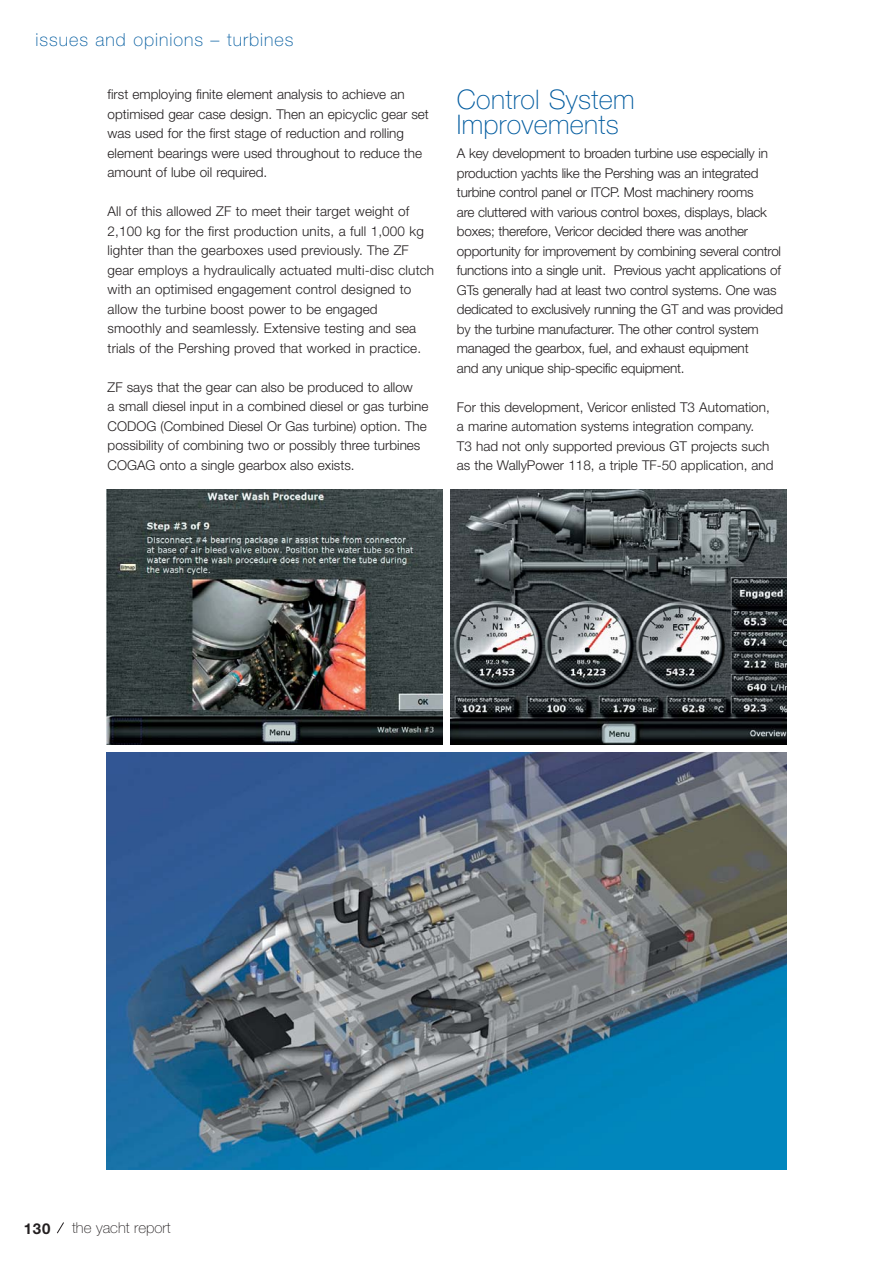
<style>
.page{position:relative;width:893px;height:1263px;background:#fff}
.page>*{position:absolute;margin:0;border:0;box-sizing:border-box;transform-origin:0 0}
.t1{font:100 27px/25.5px "Helvetica Neue";letter-spacing:.01em;color:#005b9f}
.t2{font:100 18px "Helvetica Neue";letter-spacing:.055em;color:#005b9f}
.t3{font:100 15px "Helvetica Neue";color:#231f20}
.t4{font:700 15px "Helvetica Neue";color:#231f20}
.t5{font:300 13.5px/19.5px "Helvetica Neue";color:#231f20}
</style>
<div class="page">
<svg style="left:57px;top:1222px;width:7px;height:12px"></svg>
<img style="left:106px;top:753px;width:680px;height:416px">
<img style="left:106px;top:489px;width:336px;height:255px">
<img style="left:451px;top:489px;width:335px;height:255px">
<h2 class="t2" style="left:35px;top:34px;width:260px">issues and opinions – turbines</h2>
<p class="t5" style="left:108px;top:86px;width:323px">first employing finite element analysis to achieve an optimised gear case design. Then an epicyclic gear set was used for the first stage of reduction and rolling element bearings were used throughout to reduce the amount of lube oil required.</p>
<p class="t5" style="left:108px;top:203px;width:328px">All of this allowed ZF to meet their target weight of 2,100 kg for the first production units, a full 1,000 kg lighter than the gearboxes used previously. The ZF gear employs a hydraulically actuated multi-disc clutch with an optimised engagement control designed to allow the turbine boost power to be engaged smoothly and seamlessly. Extensive testing and sea trials of the Pershing proved that worked in practice.</p>
<p class="t5" style="left:108px;top:378px;width:322px">ZF says that the gear can also be produced to allow<br>a small diesel input in a combined diesel or gas turbine CODOG (Combined Diesel Or Gas turbine) option. The possibility of combining two or possibly three turbines COGAG onto a single gearbox also exists.</p>
<h1 class="t1" style="left:457px;top:89px;width:179px">Control System<br>Improvements</h1>
<p class="t5" style="left:457px;top:145px;width:328px">A key development to broaden turbine use especially in production yachts like the Pershing was an integrated turbine control panel or ITCP. Most machinery rooms<br>are cluttered with various control boxes, displays, black boxes; therefore, Vericor decided there was another opportunity for improvement by combining several control functions into a single unit. Previous yacht applications of GTs generally had at least two control systems. One was dedicated to exclusively running the GT and was provided by the turbine manufacturer. The other control system managed the gearbox, fuel, and exhaust equipment<br>and any unique ship-specific equipment.</p>
<p class="t5" style="left:457px;top:399px;width:318px">For this development, Vericor enlisted T3 Automation, a marine automation systems integration company.<br>T3 had not only supported previous GT projects such as the WallyPower 118, a triple TF-50 application, and</p>
<p class="t4" style="left:24px;top:1223px;width:28px">130</p>
<p class="t3" style="left:72px;top:1223px;width:100px">the yacht report</p>
</div>
